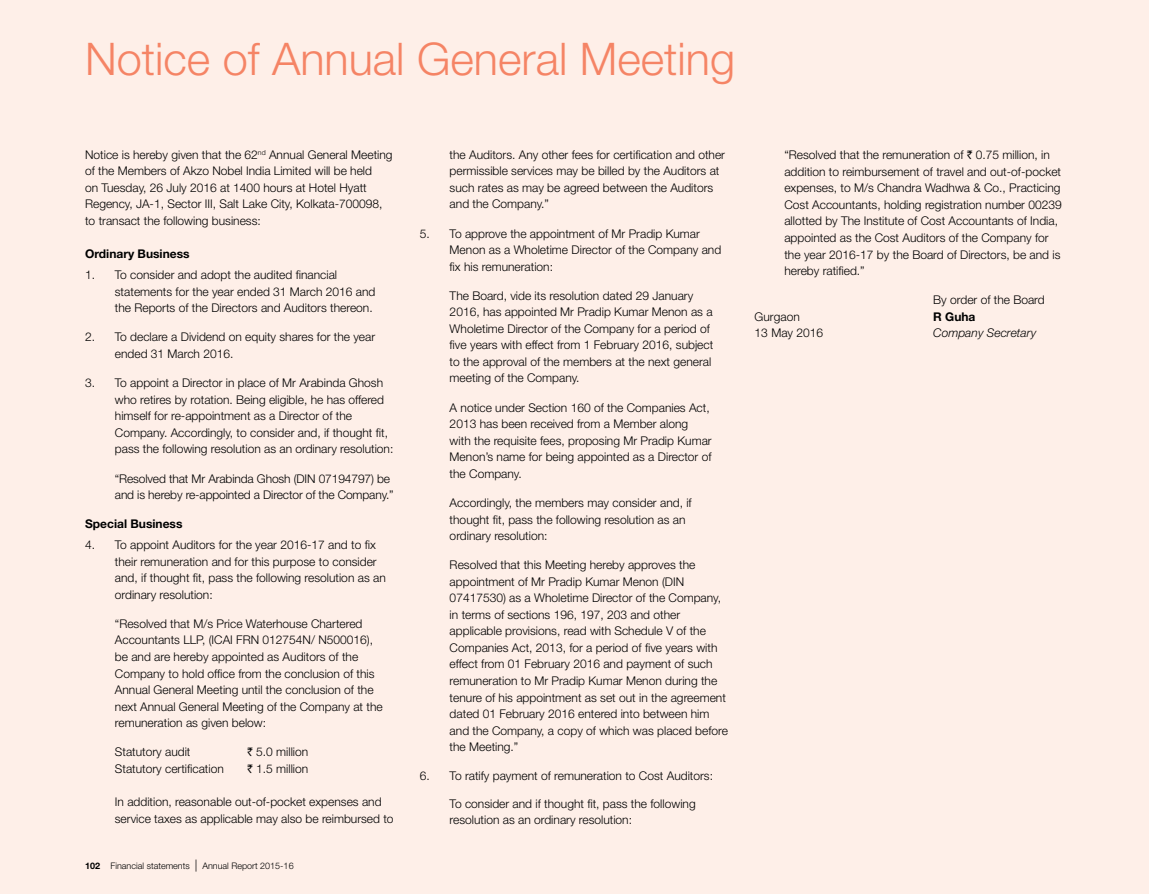
<style>
.page{position:relative;width:1149px;height:894px;background:#fff}
.page>*{position:absolute;margin:0;border:0;box-sizing:border-box;transform-origin:0 0}
.t1{font:300 45px "Helvetica Neue LT Std";color:#f58465}
.t2{font:300 12px/16.5px "Helvetica Neue LT Std";color:#000}
.t3{font:700 12px "Helvetica Neue LT Std";color:#000}
.t4{font:italic 300 12px "Helvetica Neue LT Std";color:#000}
.t5{font:300 9px "Helvetica Neue LT Std";color:#000}
.s1{font-family:"Rupee";font-weight:400}
.s2{font-weight:700}
.s3{font-size:12px}
</style>
<div class="page">
<div style="left:0;top:0;width:1148px;height:893px;background:#feefe8"></div>
<hr style="left:1148px;top:0;width:1px;height:893px;background:#feefe8">
<h1 class="t1" style="left:85px;top:31px;width:651px">Notice of Annual General Meeting</h1>
<p class="t2" style="left:85px;top:146px;width:309px">Notice is hereby given that the 62<sup>nd</sup> Annual General Meeting of the Members of Akzo Nobel India Limited will be held<br>on Tuesday, 26 July 2016 at 1400 hours at Hotel Hyatt Regency, JA-1, Sector III, Salt Lake City, Kolkata-700098, to transact the following business:</p>
<p class="t3" style="left:85px;top:246px;width:106px">Ordinary Business</p>
<p class="t2" style="left:115px;top:266px;width:262px;text-indent:-30px">1. To consider and adopt the audited financial statements for the year ended 31 March 2016 and the Reports of the Directors and Auditors thereon.</p>
<p class="t2" style="left:115px;top:328px;width:262px;text-indent:-30px">2. To declare a Dividend on equity shares for the year ended 31 March 2016.</p>
<p class="t2" style="left:115px;top:374px;width:280px;text-indent:-30px">3. To appoint a Director in place of Mr Arabinda Ghosh who retires by rotation. Being eligible, he has offered himself for re-appointment as a Director of the Company. Accordingly, to consider and, if thought fit, pass the following resolution as an ordinary resolution:</p>
<p class="t2" style="left:115px;top:469px;width:280px">“Resolved that Mr Arabinda Ghosh (DIN 07194797) be and is hereby re-appointed a Director of the Company.”</p>
<p class="t3" style="left:85px;top:516px;width:99px">Special Business</p>
<p class="t2" style="left:115px;top:536px;width:272px;text-indent:-30px">4. To appoint Auditors for the year 2016-17 and to fix their remuneration and for this purpose to consider and, if thought fit, pass the following resolution as an ordinary resolution:</p>
<p class="t2" style="left:115px;top:615px;width:269px">“Resolved that M/s Price Waterhouse Chartered Accountants LLP, (ICAI FRN 012754N/ N500016), be and are hereby appointed as Auditors of the Company to hold office from the conclusion of this Annual General Meeting until the conclusion of the next Annual General Meeting of the Company at the remuneration as given below:</p>
<p class="t2" style="left:115px;top:743px;width:77px">Statutory audit</p>
<p class="t2" style="left:247px;top:743px;width:62px"><span class="s1">`</span> 5.0 million</p>
<p class="t2" style="left:115px;top:759px;width:110px">Statutory certification</p>
<p class="t2" style="left:247px;top:759px;width:62px"><span class="s1">`</span> 1.5 million</p>
<p class="t2" style="left:115px;top:793px;width:280px">In addition, reasonable out-of-pocket expenses and service taxes as applicable may also be reimbursed to</p>
<p class="t5" style="left:85px;top:859px;width:210px"><span class="s2">102</span> Financial statements <span class="s3">|</span> Annual Report 2015-16</p>
<p class="t2" style="left:449px;top:146px;width:277px">the Auditors. Any other fees for certification and other permissible services may be billed by the Auditors at such rates as may be agreed between the Auditors and the Company.”</p>
<p class="t2" style="left:449px;top:225px;width:273px;text-indent:-30px">5. To approve the appointment of Mr Pradip Kumar<br>Menon as a Wholetime Director of the Company and fix his remuneration:</p>
<p class="t2" style="left:449px;top:287px;width:265px">The Board, vide its resolution dated 29 January 2016, has appointed Mr Pradip Kumar Menon as a Wholetime Director of the Company for a period of five years with effect from 1 February 2016, subject to the approval of the members at the next general meeting of the Company.</p>
<p class="t2" style="left:449px;top:399px;width:263px">A notice under Section 160 of the Companies Act, 2013 has been received from a Member along with the requisite fees, proposing Mr Pradip Kumar Menon’s name for being appointed as a Director of the Company.</p>
<p class="t2" style="left:449px;top:494px;width:243px">Accordingly, the members may consider and, if thought fit, pass the following resolution as an ordinary resolution:</p>
<p class="t2" style="left:449px;top:556px;width:280px">Resolved that this Meeting hereby approves the appointment of Mr Pradip Kumar Menon (DIN 07417530) as a Wholetime Director of the Company, in terms of sections 196, 197, 203 and other applicable provisions, read with Schedule V of the Companies Act, 2013, for a period of five years with effect from 01 February 2016 and payment of such remuneration to Mr Pradip Kumar Menon during the tenure of his appointment as set out in the agreement dated 01 February 2016 entered into between him and the Company, a copy of which was placed before the Meeting.”</p>
<p class="t2" style="left:420px;top:766px;width:294px">6. To ratify payment of remuneration to Cost Auditors:</p>
<p class="t2" style="left:449px;top:794px;width:247px">To consider and if thought fit, pass the following resolution as an ordinary resolution:</p>
<p class="t2" style="left:784px;top:146px;width:279px">“Resolved that the remuneration of <span class="s1">`</span> 0.75 million, in addition to reimbursement of travel and out-of-pocket expenses, to M/s Chandra Wadhwa &amp; Co., Practicing Cost Accountants, holding registration number 00239 allotted by The Institute of Cost Accountants of India, appointed as the Cost Auditors of the Company for the year 2016-17 by the Board of Directors, be and is hereby ratified.”</p>
<p class="t2" style="left:933px;top:291px;width:113px">By order of the Board</p>
<p class="t2" style="left:754px;top:308px;width:47px">Gurgaon</p>
<p class="t3" style="left:933px;top:309px;width:44px">R Guha</p>
<p class="t2" style="left:754px;top:324px;width:70px">13 May 2016</p>
<p class="t4" style="left:933px;top:326px;width:104px">Company Secretary</p>
</div>
